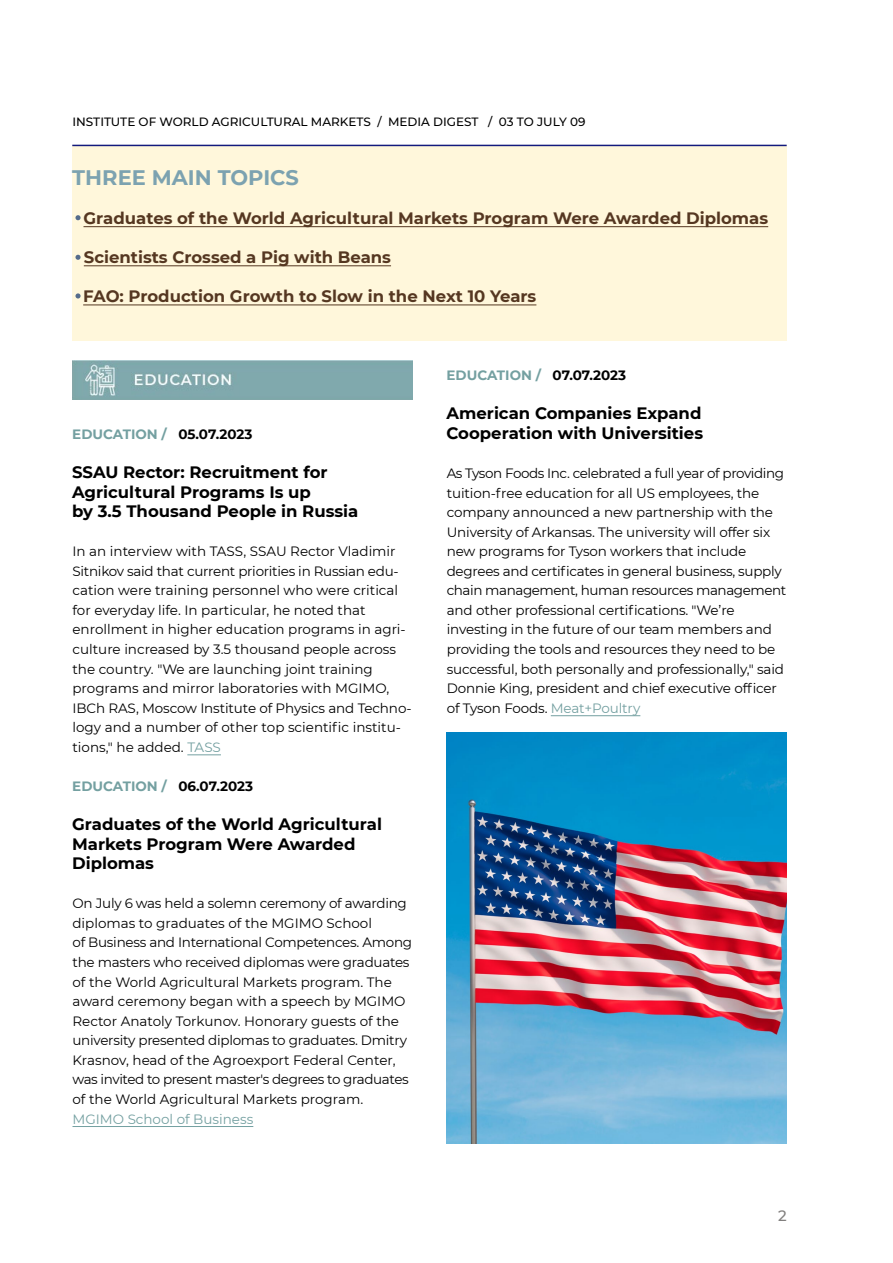
<style>
.page{position:relative;width:893px;height:1263px;background:#fff}
.page>*{position:absolute;margin:0;border:0;box-sizing:border-box;transform-origin:0 0}
.t1{font:700 21px "Montserrat";color:#7ca2b0}
.t2{font:700 16.5px/19.5px "Montserrat";color:#000}
.t3{font:700 16.5px "Montserrat";color:#553721}
.t4{font:500 15px "Montserrat";color:#817f7e}
.t5{font:13.5px/19.5px "Montserrat";letter-spacing:-.01em;color:#000}
.t6{font:700 13.5px "Montserrat";color:#74a0a1}
.t7{font:13.5px "Montserrat";color:#74a0a1}
.t8{font:500 12px "Montserrat";color:#000}
.s1{color:#000}
.s2{color:#74a0a1}
</style>
<div class="page">
<div style="left:72px;top:145px;width:715px;height:196px;background:#fff7db"></div>
<hr style="left:84px;top:226px;width:684px;height:1px;background:#553721">
<hr style="left:84px;top:265px;width:307px;height:1px;background:#553721">
<hr style="left:83px;top:305px;width:453px;height:1px;background:#553721">
<hr style="left:72px;top:145px;width:715px;height:1px;background:#131a7d">
<img style="left:72px;top:361px;width:340px;height:39px">
<hr style="left:187px;top:754px;width:34px;height:1px;background:#74a0a1">
<hr style="left:72px;top:1126px;width:181px;height:1px;background:#74a0a1">
<hr style="left:551px;top:715px;width:89px;height:1px;background:#74a0a1">
<svg style="left:75px;top:215px;width:6px;height:5px"></svg>
<svg style="left:75px;top:255px;width:6px;height:5px"></svg>
<svg style="left:75px;top:293px;width:6px;height:5px"></svg>
<img style="left:447px;top:732px;width:340px;height:411px">
<p class="t8" style="left:72px;top:113px;width:514px">INSTITUTE OF WORLD AGRICULTURAL MARKETS / MEDIA DIGEST / 03 TO JULY 09</p>
<h1 class="t1" style="left:72px;top:162px;width:228px">THREE MAIN TOPICS</h1>
<p class="t3" style="left:84px;top:206px;width:686px">Graduates of the World Agricultural Markets Program Were Awarded Diplomas</p>
<p class="t3" style="left:84px;top:245px;width:309px">Scientists Crossed a Pig with Beans</p>
<p class="t3" style="left:83px;top:284px;width:455px">FAO: Production Growth to Slow in the Next 10 Years</p>
<p class="t6" style="left:72px;top:424px;width:182px">EDUCATION / <span class="s1">05.07.2023</span></p>
<p class="t2" style="left:72px;top:461px;width:288px">SSAU Rector: Recruitment for<br>Agricultural Programs Is up<br>by 3.5 Thousand People in Russia</p>
<p class="t5" style="left:72px;top:541px;width:341px">In an interview with TASS, SSAU Rector Vladimir Sitnikov said that current priorities in Russian edu&shy;cation were training personnel who were critical for everyday life. In particular, he noted that enrollment in higher education programs in agri&shy;culture increased by 3.5 thousand people across the country. "We are launching joint training programs and mirror laboratories with MGIMO, IBCh RAS, Moscow Institute of Physics and Techno&shy;logy and a number of other top scientific institu&shy;tions," he added. <span class="s2">TASS</span></p>
<p class="t6" style="left:72px;top:776px;width:182px">EDUCATION / <span class="s1">06.07.2023</span></p>
<p class="t2" style="left:72px;top:814px;width:311px">Graduates of the World Agricultural<br>Markets Program Were Awarded<br>Diplomas</p>
<p class="t5" style="left:72px;top:893px;width:341px">On July 6 was held a solemn ceremony of awarding diplomas to graduates of the MGIMO School<br>of Business and International Competences. Among the masters who received diplomas were graduates of the World Agricultural Markets program. The award ceremony began with a speech by MGIMO Rector Anatoly Torkunov. Honorary guests of the university presented diplomas to graduates. Dmitry Krasnov, head of the Agroexport Federal Center, was invited to present master's degrees to graduates of the World Agricultural Markets program.</p>
<p class="t7" style="left:72px;top:1109px;width:182px">MGIMO School of Business</p>
<p class="t6" style="left:446px;top:366px;width:181px">EDUCATION / <span class="s1">07.07.2023</span></p>
<p class="t2" style="left:446px;top:403px;width:258px">American Сompanies Expand<br>Cooperation with Universities</p>
<p class="t5" style="left:447px;top:463px;width:341px">As Tyson Foods Inc. celebrated a full year of providing tuition-free education for all US employees, the company announced a new partnership with the University of Arkansas. The university will offer six new programs for Tyson workers that include degrees and certificates in general business, supply chain management, human resources management and other professional certifications. "We’re investing in the future of our team members and providing the tools and resources they need to be successful, both personally and professionally," said Donnie King, president and chief executive officer of Tyson Foods. <span class="s2">Meat+Poultry</span></p>
<p class="t4" style="left:778px;top:1205px;width:10px">2</p>
</div>
